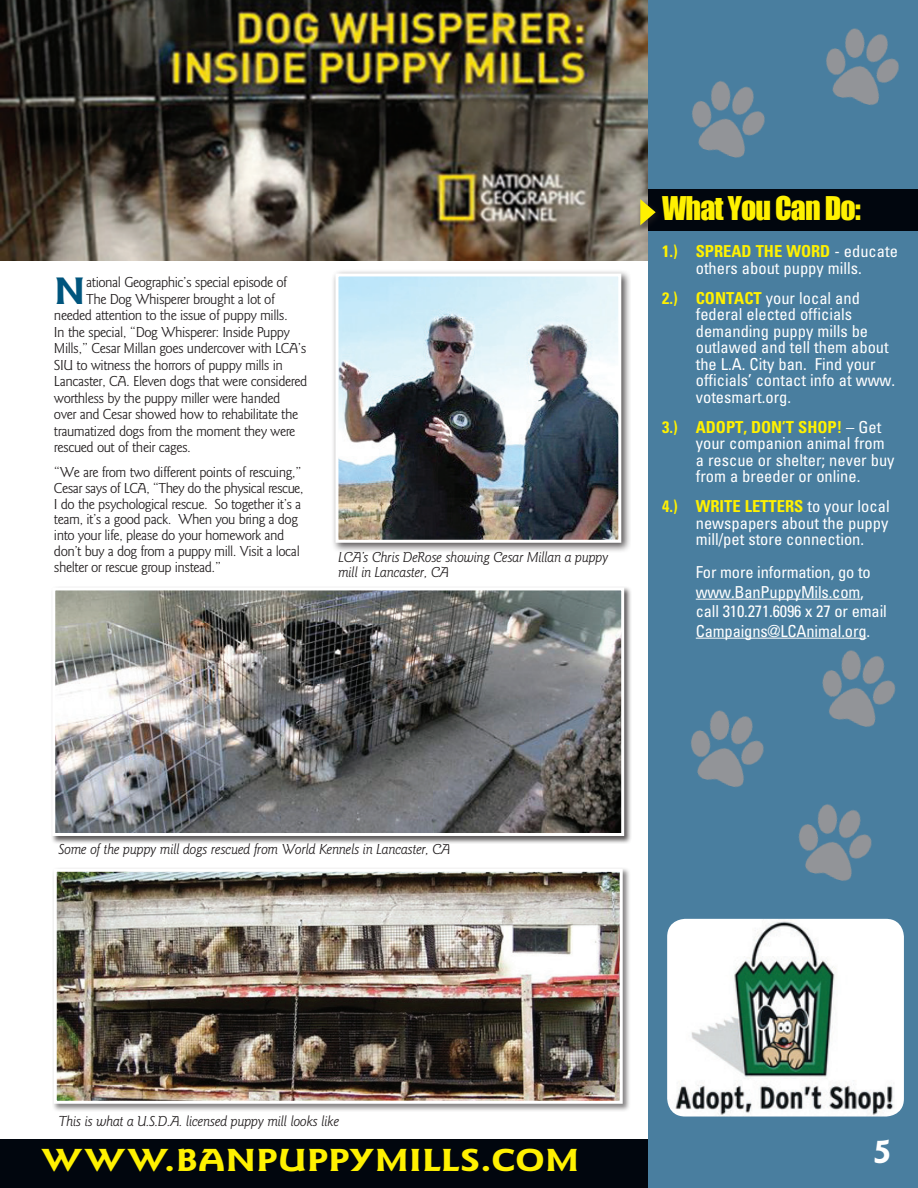
<style>
.page{position:relative;width:918px;height:1188px;background:#fff}
.page>*{position:absolute;margin:0;border:0;box-sizing:border-box;transform-origin:0 0}
.t1{font:700 39.75px "Goudy Sans";color:#00557d}
.t2{font:700 36px "Goudy Sans";color:#fff}
.t3{font:700 33.15px "Goudy Sans";letter-spacing:.01em;color:#fff101;scale:1.18 1}
.t4{font:30px "Impact";letter-spacing:-.03em;color:#fff101}
.t5{font:condensed 16.5px/16.5px "Univers LT Std";color:#fff}
.t6{font:15px/15.8px "Goudy Sans";letter-spacing:-.03em;color:#231f20}
.t7{font:italic 15px/15.8px "Goudy Sans";letter-spacing:-.03em;color:#231f20}
.s1{font-weight:700;color:#fff101}
</style>
<div class="page">
<div style="left:648px;top:0;width:270px;height:1188px;background:#497e9f"></div>
<div style="left:51px;top:586px;width:581px;height:258px;background:#231f20;opacity:.75"></div>
<img style="left:56px;top:591px;width:564px;height:241px">
<div style="left:52px;top:587px;width:572px;height:249px;border:3px solid #fff"></div>
<div style="left:0;top:1139px;width:648px;height:49px;background:#01060e"></div>
<img style="left:1px;top:0;width:647px;height:260px">
<div style="left:648px;top:189px;width:270px;height:42px;background:#01060e"></div>
<img style="left:667px;top:919px;width:237px;height:198px">
<div style="left:52px;top:867px;width:579px;height:245px;background:#231f20;opacity:.55"></div>
<img style="left:58px;top:873px;width:561px;height:227px">
<div style="left:54px;top:869px;width:569px;height:235px;border:3px solid #fff"></div>
<div style="left:636px;top:196px;width:27px;height:37px;background:#231f20;opacity:.75"></div>
<svg style="left:640px;top:199px;width:16px;height:26px"></svg>
<img style="left:0;top:0;width:1px;height:260px">
<div style="left:331px;top:269px;width:300px;height:284px;background:#231f20;opacity:.75"></div>
<img style="left:339px;top:277px;width:278px;height:262px">
<div style="left:335px;top:273px;width:286px;height:270px;border:3px solid #fff"></div>
<img style="left:786px;top:637px;width:110px;height:90px">
<img style="left:690px;top:676px;width:111px;height:111px">
<img style="left:692px;top:81px;width:73px;height:77px">
<img style="left:826px;top:28px;width:73px;height:77px">
<img style="left:763px;top:770px;width:109px;height:111px">
<hr style="left:696px;top:599px;width:164px;height:1px;background:#fff">
<hr style="left:696px;top:638px;width:170px;height:1px;background:#fff">
<h1 class="t1" style="left:54px;top:268px;width:33px">N</h1>
<p class="t6" style="left:86px;top:275px;width:203px">ational Geographic’s special episode of</p>
<p class="t6" style="left:86px;top:291px;width:190px">The Dog Whisperer brought a lot of</p>
<p class="t6" style="left:54px;top:308px;width:235px">needed attention to the issue of puppy mills.</p>
<p class="t6" style="left:54px;top:324px;width:238px">In the special, “Dog Whisperer: Inside Puppy</p>
<p class="t6" style="left:54px;top:341px;width:254px">Mills,” Cesar Millan goes undercover with LCA’s</p>
<p class="t6" style="left:54px;top:357px;width:231px">SIU to witness the horrors of puppy mills in</p>
<p class="t6" style="left:54px;top:374px;width:255px">Lancaster, CA. Eleven dogs that were considered</p>
<p class="t6" style="left:54px;top:390px;width:228px">worthless by the puppy miller were handed</p>
<p class="t6" style="left:54px;top:407px;width:246px">over and Cesar showed how to rehabilitate the</p>
<p class="t6" style="left:54px;top:423px;width:243px">traumatized dogs from the moment they were</p>
<p class="t6" style="left:54px;top:440px;width:138px">rescued out of their cages.</p>
<p class="t6" style="left:54px;top:465px;width:251px">“We are from two different points of rescuing,” Cesar says of LCA, “They do the physical rescue, I do the psychological rescue. So together it’s a team, it’s a good pack. When you bring a dog into your life, please do your homework and don’t buy a dog from a puppy mill. Visit a local shelter or rescue group instead.”</p>
<p class="t7" style="left:338px;top:549px;width:272px">LCA’s Chris DeRose showing Cesar Millan a puppy mill in Lancaster, CA</p>
<h3 class="t4" style="left:662px;top:185px;width:200px">What You Can Do:</h3>
<p class="t5" style="left:662px;top:243px;width:237px;text-align:center"><span class="s1">1.) SPREAD THE WORD</span> - educate others about puppy mills.</p>
<p class="t5" style="left:696px;top:289px;width:201px;text-indent:-34px"><span class="s1">2.) CONTACT</span> your local and federal elected officials demanding puppy mills be outlawed and tell them about the L.A. City ban. Find your officials’ contact info at www. votesmart.org.</p>
<p class="t5" style="left:696px;top:418px;width:200px;text-indent:-34px"><span class="s1">3.) ADOPT, DON’T SHOP!</span> – Get your companion animal from a rescue or shelter; never buy from a breeder or online.</p>
<p class="t5" style="left:696px;top:498px;width:195px;text-align:justify;text-indent:-34px"><span class="s1">4.) WRITE LETTERS</span> to your local newspapers about the puppy mill/pet store connection.</p>
<p class="t5" style="left:696px;top:562px;width:193px;line-height:19.5px">For more information, go to www.BanPuppyMils.com, call 310.271.6096 x 27 or email<br>Campaigns@LCAnimal.org.</p>
<p class="t7" style="left:58px;top:842px;width:393px">Some of the puppy mill dogs rescued from World Kennels in Lancaster, CA</p>
<p class="t7" style="left:58px;top:1114px;width:282px">This is what a U.S.D.A. licensed puppy mill looks like</p>
<h3 class="t3" style="left:42px;top:1141px;width:457px">WWW.BANPUPPYMILLS.COM</h3>
<h2 class="t2" style="left:873px;top:1130px;width:20px">5</h2>
</div>
